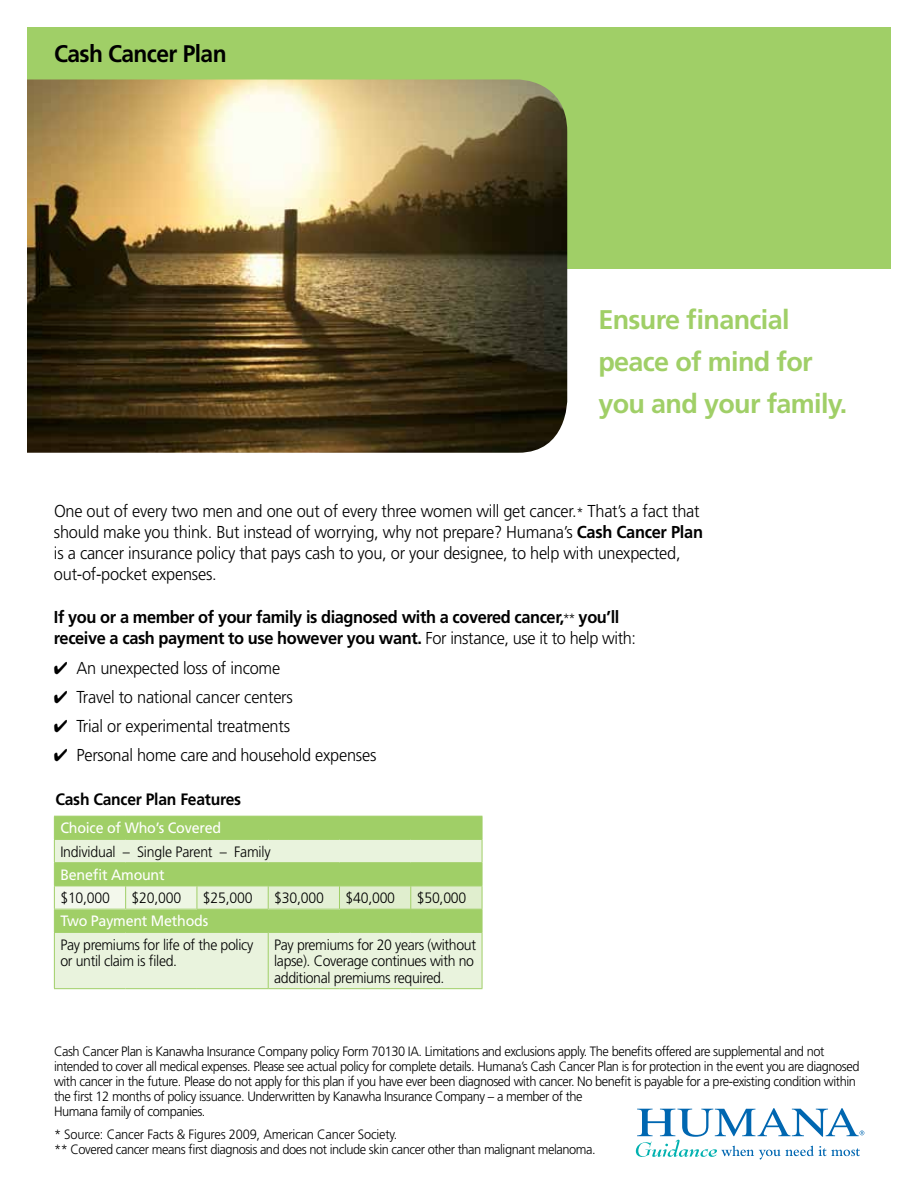
<style>
.page{position:relative;width:918px;height:1188px;background:#fff}
.page>*{position:absolute;margin:0;border:0;box-sizing:border-box;transform-origin:0 0}
.t1{font:700 27px/42px "Frutiger";letter-spacing:-.025em;color:#a0cf67}
.t2{font:700 24px "Frutiger";letter-spacing:-.025em;color:#000;scale:.95 1}
.t3{font:300 17.25px/21px "Frutiger";letter-spacing:-.015em;color:#000;scale:.95 1}
.t4{font:700 17.25px/21px "Frutiger";letter-spacing:-.025em;color:#000;scale:.95 1}
.t5{font:700 16.5px "Frutiger";letter-spacing:-.015em;color:#000;scale:.95 1}
.t6{font:300 15px/16.5px "Frutiger";letter-spacing:-.025em;color:#000;scale:.94 1}
.t7{font:15px "Frutiger";letter-spacing:-.015em;color:#fff;scale:.95 1}
.t8{font:300 13.5px/15px "Frutiger";letter-spacing:-.035em;color:#000;scale:.95 1}
.s1{font-size:13.5px}
.s2{font-weight:700}
.s3{font-weight:300;font-size:13.5px}
.s4{font-weight:300}
</style>
<div class="page">
<div style="left:27px;top:27px;width:864px;height:241px;background:#a0cf67"></div>
<img style="left:27px;top:80px;width:540px;height:373px">
<div style="left:55px;top:817px;width:284px;height:22px;background:#a0cf67"></div>
<svg style="left:55px;top:840px;width:427px;height:148px;background:#d3e8ba"></svg>
<div style="left:54px;top:886px;width:72px;height:23px;background:#f3f8ec"></div>
<div style="left:126px;top:886px;width:71px;height:23px;background:#eef6e4"></div>
<div style="left:268px;top:886px;width:71px;height:23px;background:#e4f0d5"></div>
<hr style="left:54px;top:816px;width:72px;height:1px;background:#a0cf67">
<hr style="left:126px;top:816px;width:71px;height:1px;background:#a0cf67">
<hr style="left:197px;top:816px;width:71px;height:1px;background:#a0cf67">
<hr style="left:268px;top:816px;width:71px;height:1px;background:#a0cf67">
<hr style="left:339px;top:816px;width:72px;height:1px;background:#a0cf67">
<hr style="left:411px;top:816px;width:71px;height:1px;background:#a0cf67">
<hr style="left:54px;top:909px;width:72px;height:1px;background:#a0cf67">
<hr style="left:126px;top:909px;width:71px;height:1px;background:#a0cf67">
<hr style="left:197px;top:909px;width:71px;height:1px;background:#a0cf67">
<hr style="left:268px;top:909px;width:71px;height:1px;background:#a0cf67">
<hr style="left:54px;top:988px;width:72px;height:1px;background:#a0cf67">
<hr style="left:126px;top:988px;width:71px;height:1px;background:#a0cf67">
<hr style="left:197px;top:988px;width:71px;height:1px;background:#a0cf67">
<hr style="left:268px;top:988px;width:71px;height:1px;background:#a0cf67">
<hr style="left:339px;top:988px;width:72px;height:1px;background:#a0cf67">
<hr style="left:411px;top:988px;width:71px;height:1px;background:#a0cf67">
<hr style="left:54px;top:839px;width:72px;height:1px;background:#a0cf67">
<hr style="left:126px;top:839px;width:71px;height:1px;background:#a0cf67">
<hr style="left:197px;top:839px;width:71px;height:1px;background:#a0cf67">
<hr style="left:268px;top:839px;width:71px;height:1px;background:#a0cf67">
<hr style="left:54px;top:886px;width:72px;height:1px;background:#a0cf67">
<hr style="left:54px;top:862px;width:72px;height:1px;background:#a0cf67">
<hr style="left:126px;top:862px;width:71px;height:1px;background:#a0cf67">
<hr style="left:197px;top:862px;width:71px;height:1px;background:#a0cf67">
<hr style="left:268px;top:862px;width:71px;height:1px;background:#a0cf67">
<hr style="left:268px;top:886px;width:71px;height:1px;background:#a0cf67">
<hr style="left:197px;top:886px;width:71px;height:1px;background:#a0cf67">
<svg style="left:268px;top:886px;width:1px;height:23px"></svg>
<hr style="left:126px;top:886px;width:71px;height:1px;background:#a0cf67">
<svg style="left:125px;top:886px;width:1px;height:23px"></svg>
<svg style="left:197px;top:886px;width:1px;height:23px"></svg>
<svg style="left:54px;top:817px;width:1px;height:115px"></svg>
<svg style="left:339px;top:817px;width:144px;height:115px;background:#badb91"></svg>
<hr style="left:54px;top:932px;width:72px;height:1px;background:#a0cf67">
<hr style="left:54px;top:933px;width:1px;height:55px;background:#a0cf67">
<hr style="left:126px;top:932px;width:71px;height:1px;background:#a0cf67">
<hr style="left:197px;top:932px;width:71px;height:1px;background:#a0cf67">
<hr style="left:268px;top:932px;width:71px;height:1px;background:#a0cf67">
<hr style="left:339px;top:932px;width:72px;height:1px;background:#a0cf67">
<hr style="left:411px;top:932px;width:71px;height:1px;background:#a0cf67">
<hr style="left:482px;top:933px;width:1px;height:55px;background:#a0cf67">
<hr style="left:268px;top:933px;width:1px;height:55px;background:#a0cf67">
<svg style="left:636px;top:1108px;width:228px;height:52px"></svg>
<h2 class="t2" style="left:54px;top:39px;width:183px">Cash Cancer Plan</h2>
<h1 class="t1" style="left:598px;top:299px;width:250px">Ensure financial peace of mind for you and your family.</h1>
<p class="t3" style="left:54px;top:501px;width:685px">One out of every two men and one out of every three women will get cancer.<span class="s1">*</span> That’s a fact that should make you think. But instead of worrying, why not prepare? Humana’s <span class="s2">Cash Cancer Plan </span>is a cancer insurance policy that pays cash to you, or your designee, to help with unexpected, out-of-pocket expenses.</p>
<p class="t4" style="left:54px;top:606px;width:614px">If you or a member of your family is diagnosed with a covered cancer,<span class="s3">**</span> you’ll receive a cash payment to use however you want. <span class="s4">For instance, use it to help with:</span></p>
<p class="t3" style="left:54px;top:658px;width:240px">✔ An unexpected loss of income</p>
<p class="t3" style="left:54px;top:687px;width:253px">✔ Travel to national cancer centers</p>
<p class="t3" style="left:54px;top:716px;width:250px">✔ Trial or experimental treatments</p>
<p class="t3" style="left:54px;top:745px;width:341px">✔ Personal home care and household expenses</p>
<p class="t5" style="left:55px;top:790px;width:197px">Cash Cancer Plan Features</p>
<p class="t7" style="left:60px;top:819px;width:171px">Choice of Who’s Covered</p>
<p class="t6" style="left:60px;top:843px;width:225px">Individual – Single Parent – Family</p>
<p class="t7" style="left:60px;top:866px;width:111px">Benefit Amount</p>
<p class="t6" style="left:60px;top:890px;width:54px">$10,000</p>
<p class="t6" style="left:132px;top:890px;width:54px">$20,000</p>
<p class="t6" style="left:203px;top:890px;width:54px">$25,000</p>
<p class="t6" style="left:274px;top:890px;width:54px">$30,000</p>
<p class="t6" style="left:345px;top:890px;width:54px">$40,000</p>
<p class="t6" style="left:417px;top:890px;width:54px">$50,000</p>
<p class="t7" style="left:60px;top:912px;width:157px">Two Payment Methods</p>
<p class="t6" style="left:60px;top:936px;width:207px">Pay premiums for life of the policy or until claim is filed.</p>
<p class="t6" style="left:274px;top:936px;width:216px">Pay premiums for 20 years (without lapse). Coverage continues with no additional premiums required.</p>
<p class="t8" style="left:54px;top:1044px;width:850px">Cash Cancer Plan is Kanawha Insurance Company policy Form 70130 IA. Limitations and exclusions apply. The benefits offered are supplemental and not intended to cover all medical expenses. Please see actual policy for complete details. Humana’s Cash Cancer Plan is for protection in the event you are diagnosed with cancer in the future. Please do not apply for this plan if you have ever been diagnosed with cancer. No benefit is payable for a pre-existing condition within the first 12 months of policy issuance. Underwritten by Kanawha Insurance Company – a member of the<br>Humana family of companies.</p>
<p class="t8" style="left:54px;top:1127px;width:572px">* Source: Cancer Facts &amp; Figures 2009, American Cancer Society.<br>** Covered cancer means first diagnosis and does not include skin cancer other than malignant melanoma.</p>
</div>
